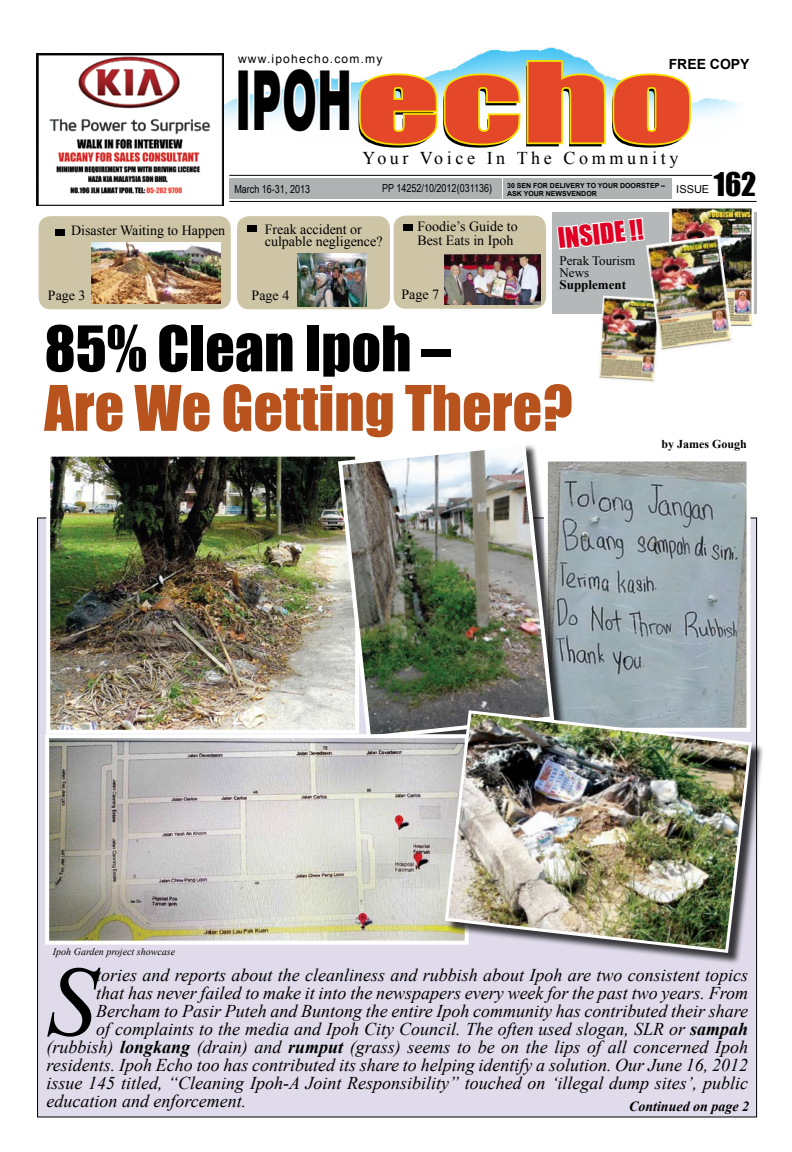
<style>
.page{position:relative;width:792px;height:1152px;background:#fff}
.page>*{position:absolute;margin:0;border:0;box-sizing:border-box;transform-origin:0 0}
.t1{font:italic 99.6px "Times New Roman";color:#000}
.t2{font:900 82.8px "Arial";color:#000;scale:.51 1}
.t3{font:58px "Impact";color:#b8531d}
.t4{font:58px "Impact";color:#000}
.t5{font:30px "Impact";color:#000}
.t6{font:25.9px "Impact";color:#df0024}
.t7{font:italic 18px "Times New Roman";color:#000}
.t8{font:18px "Times New Roman";letter-spacing:.2em;color:#000}
.t9{font:14px/12px "Times New Roman";color:#000}
.t10{font:italic 700 14px "Times New Roman";color:#000}
.t11{font:700 14px "Arial";color:#000}
.t12{font:13px/12px "Times New Roman";color:#000}
.t13{font:700 13px "Times New Roman";color:#000}
.t14{font:12px "Arial";letter-spacing:.1em;color:#000}
.t15{font:700 12px "Times New Roman";color:#000}
.t16{font:11px "Arial Narrow";color:#000}
.t17{font:11px "Arial";color:#000}
.t18{font:italic 10px "Times New Roman";color:#000}
.t19{font:700 7px/8px "Arial";color:#000}
.s1{font-family:"Impact";font-weight:400;font-size:101.8px}
.s2{font-weight:700}
</style>
<div class="page">
<div style="left:37px;top:518px;width:720px;height:599px;background:#dfdbea;border:1px solid #000"></div>
<div style="left:39px;top:216px;width:192px;height:93px;background:#cec5a7;border-radius:12px"></div>
<div style="left:237px;top:216px;width:153px;height:93px;background:#cec5a7;border-radius:12px"></div>
<div style="left:394px;top:216px;width:152px;height:93px;background:#cec5a7;border-radius:12px"></div>
<div style="left:229px;top:178px;width:145px;height:21px;background:#afb2b3"></div>
<div style="left:375px;top:178px;width:127px;height:21px;background:#afb2b3"></div>
<div style="left:503px;top:178px;width:169px;height:21px;background:#afb2b3"></div>
<img style="left:183px;top:47px;width:558px;height:111px">
<div style="left:237px;top:69px;width:13px;height:63px;border:3px solid #fff"></div>
<svg style="left:251px;top:58px;width:442px;height:89px"></svg>
<hr style="left:229px;top:201px;width:528px;height:1px;background:#000">
<hr style="left:229px;top:175px;width:483px;height:1px;background:#000">
<div style="left:404px;top:224px;width:9px;height:7px;background:#000"></div>
<div style="left:247px;top:225px;width:10px;height:6px;background:#000"></div>
<div style="left:55px;top:229px;width:10px;height:6px;background:#000"></div>
<div style="left:553px;top:212px;width:204px;height:102px;background:#b5b8b9"></div>
<svg style="left:556px;top:217px;width:89px;height:33px"></svg>
<img style="left:36px;top:54px;width:187px;height:151px">
<img style="left:571px;top:463px;width:175px;height:246px">
<div style="left:544px;top:458px;width:207px;height:274px;border:4px solid #fff"></div>
<img style="left:51px;top:458px;width:285px;height:271px">
<div style="left:46px;top:453px;width:313px;height:281px;border:4px solid #fff"></div>
<div style="left:339px;top:443px;width:232px;height:313px;background:#000;opacity:.75"></div>
<img style="left:336px;top:443px;width:220px;height:291px">
<img style="left:92px;top:242px;width:128px;height:61px">
<img style="left:297px;top:254px;width:69px;height:53px">
<img style="left:445px;top:254px;width:96px;height:50px">
<img style="left:50px;top:739px;width:393px;height:201px">
<div style="left:45px;top:734px;width:424px;height:211px;border:4px solid #fff"></div>
<div style="left:446px;top:712px;width:323px;height:257px;background:#000;opacity:.75"></div>
<img style="left:443px;top:709px;width:311px;height:246px">
<img style="left:670px;top:207px;width:84px;height:120px">
<img style="left:599px;top:296px;width:58px;height:87px">
<img style="left:646px;top:236px;width:88px;height:117px">
<p class="t14" style="left:238px;top:51px;width:146px">www.ipohecho.com.my</p>
<p class="t11" style="left:669px;top:55px;width:82px">FREE COPY</p>
<h2 class="t2" style="left:235px;top:40px;width:897px">IPOH<span class="s1">echo</span></h2>
<p class="t8" style="left:363px;top:146px;width:317px">Your Voice In The Community</p>
<h3 class="t5" style="left:714px;top:161px;width:44px">162</h3>
<p class="t19" style="left:507px;top:181px;width:159px">30 SEN FOR DELIVERY TO YOUR DOORSTEP –<br>ASK YOUR NEWSVENDOR</p>
<p class="t16" style="left:234px;top:181px;width:77px">March 16-31, 2013</p>
<p class="t16" style="left:382px;top:180px;width:112px">PP 14252/10/2012(031136)</p>
<p class="t17" style="left:676px;top:182px;width:35px">issue</p>
<p class="t9" style="left:71px;top:224px;width:156px">Disaster Waiting to Happen</p>
<p class="t9" style="left:265px;top:223px;width:119px">Freak accident or culpable negligence?</p>
<p class="t9" style="left:417px;top:219px;width:102px;line-height:13.6px">Foodie’s Guide to<br>Best Eats in Ipoh</p>
<p class="t9" style="left:48px;top:289px;width:39px">Page 3</p>
<p class="t9" style="left:252px;top:289px;width:39px">Page 4</p>
<p class="t9" style="left:401px;top:288px;width:39px">Page 7</p>
<h3 class="t4" style="left:45px;top:304px;width:408px">85% Clean Ipoh –</h3>
<h3 class="t6" style="left:556px;top:218px;width:88px;rotate:-6deg">INSIDE !!</h3>
<p class="t12" style="left:560px;top:254px;width:77px">Perak Tourism<br>News</p>
<p class="t13" style="left:560px;top:276px;width:68px">Supplement</p>
<h3 class="t3" style="left:44px;top:363px;width:530px">Are We Getting There?</h3>
<p class="t15" style="left:662px;top:435px;width:87px">by James Gough</p>
<p class="t18" style="left:53px;top:945px;width:124px">Ipoh Garden project showcase</p>
<h1 class="t1" style="left:47px;top:933px;width:51px">S</h1>
<p class="t7" style="left:96px;top:963px;width:653px">tories and reports about the cleanliness and rubbish about Ipoh are two consistent topics</p>
<p class="t7" style="left:96px;top:981px;width:653px">that has never failed to make it into the newspapers every week for the past two years. From</p>
<p class="t7" style="left:96px;top:999px;width:653px">Bercham to Pasir Puteh and Buntong the entire Ipoh community has contributed their share</p>
<p class="t7" style="left:96px;top:1017px;width:653px">of complaints to the media and Ipoh City Council. The often used slogan, SLR or <span class="s2">sampah</span></p>
<p class="t7" style="left:47px;top:1035px;width:703px">(rubbish) <span class="s2">longkang</span> (drain) and <span class="s2">rumput</span> (grass) seems to be on the lips of all concerned Ipoh</p>
<p class="t7" style="left:47px;top:1053px;width:703px">residents. Ipoh Echo too has contributed its share to helping identify a solution. Our June 16, 2012</p>
<p class="t7" style="left:47px;top:1071px;width:703px">issue 145 titled, “Cleaning Ipoh-A Joint Responsibility” touched on ‘illegal dump sites’, public</p>
<p class="t7" style="left:47px;top:1089px;width:201px">education and enforcement.</p>
<p class="t10" style="left:629px;top:1096px;width:122px">Continued on page 2</p>
</div>
